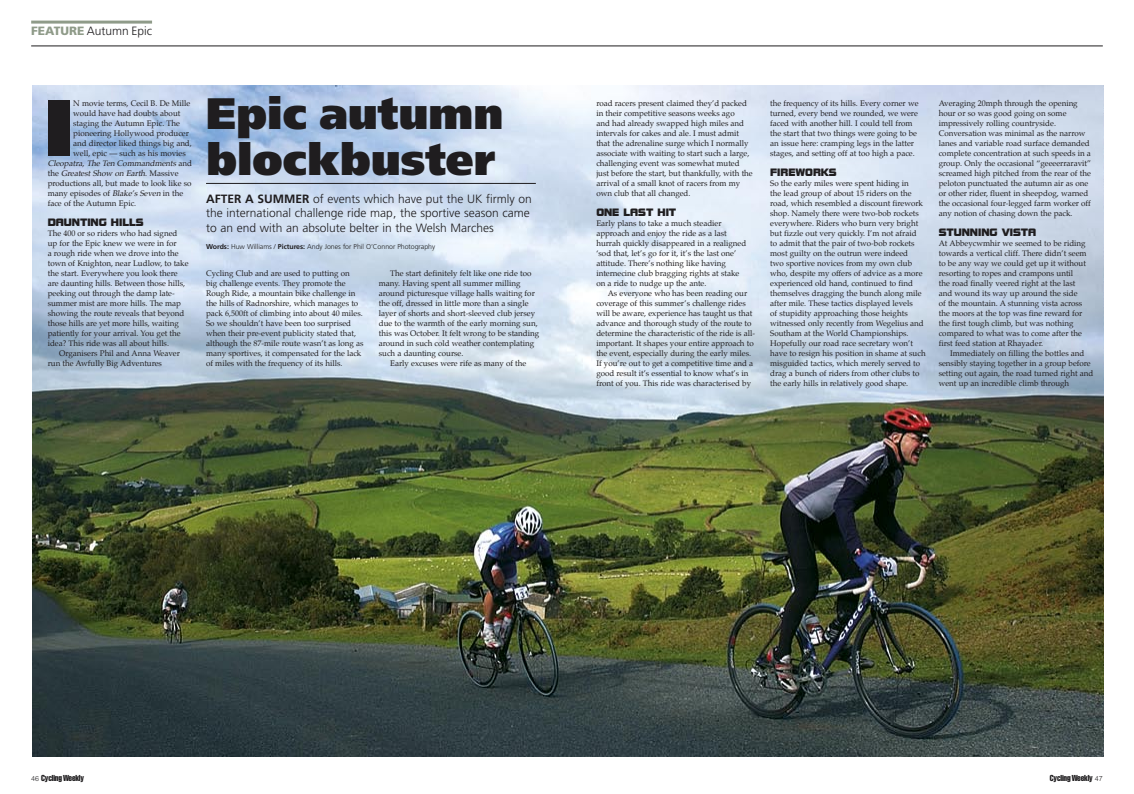
<style>
.page{position:relative;width:1134px;height:794px;background:#fff}
.page>*{position:absolute;margin:0;border:0;box-sizing:border-box;transform-origin:0 0}
.BODY__feature__1st__DROPCAP{font:900 79.6px "Frutiger";color:#1f1d1f}
.HEAD_FRUT_UB{font:900 44px/46px "Frutiger";color:#1f1d1f}
.INTRO{font:300 12px/14.5px "Frutiger";color:#1f1d1f}
.PAGE_FLAG{font:300 12px "Frutiger";color:#1f1d1f}
.CROSSHEAD{font:10px "Bolt Bold IT Cby BT";letter-spacing:-.005em;color:#1f1d1f}
.t1{font:extra-condensed 8.5px "Helvetica";letter-spacing:-.02em;color:#1f1d1f}
.BODY__feature__1st_para{font:8px/10px "Palatino";color:#1f1d1f}
.BODY__feature{font:8px/10px "Palatino";color:#1f1d1f}
.BODY__feature__1st__DROPCAP-2{font:8px "Palatino";color:#1f1d1f}
.BODY__feature__1st__DROPCAP-3{font:italic 8px "Palatino";color:#1f1d1f}
.CREDIT{font:300 7px "Frutiger";letter-spacing:-.005em;color:#1f1d1f}
.s1{font-weight:900;color:#8f9b89}
.s2{font-style:normal}
.s3{font-style:italic}
.s4{font-weight:700}
.s5{font-weight:300;font-stretch:normal;font-size:7px}
</style>
<div class="page">
<hr style="left:31px;top:46px;width:536px;height:1px;background:#1f1d1f">
<hr style="left:567px;top:46px;width:536px;height:1px;background:#1f1d1f">
<hr style="left:31px;top:21px;width:121px;height:3px;background:#8f9b89">
<img style="left:32px;top:85px;width:1072px;height:671px">
<hr style="left:206px;top:183px;width:330px;height:1px;background:#1f1d1f">
<p class="PAGE_FLAG" style="left:31px;top:24px;width:122px"><span class="s1">FEATURE</span> Autumn Epic</p>
<p class="BODY__feature__1st__DROPCAP" style="left:44px;top:80px;width:31px">I</p>
<p class="BODY__feature__1st__DROPCAP-2" style="left:73px;top:98px;width:119px">N movie terms, Cecil B. De Mille</p>
<p class="BODY__feature__1st__DROPCAP-2" style="left:73px;top:108px;width:109px">would have had doubts about</p>
<p class="BODY__feature__1st__DROPCAP-2" style="left:73px;top:118px;width:108px">staging the Autumn Epic. The</p>
<p class="BODY__feature__1st__DROPCAP-2" style="left:73px;top:128px;width:117px">pioneering Hollywood producer</p>
<p class="BODY__feature__1st__DROPCAP-2" style="left:73px;top:138px;width:120px">and director liked things big and,</p>
<p class="BODY__feature__1st__DROPCAP-2" style="left:73px;top:148px;width:114px">well, epic — such as his movies</p>
<p class="BODY__feature__1st__DROPCAP-3" style="left:48px;top:158px;width:146px">Cleopatra<span class="s2">,</span> TheTen Commandments<span class="s2">a n d</span></p>
<p class="BODY__feature__1st__DROPCAP-3" style="left:48px;top:168px;width:132px"><span class="s2">t h e</span> GreatestShow on Earth<span class="s2">. M a s s i v e</span></p>
<p class="BODY__feature__1st__DROPCAP-2" style="left:48px;top:178px;width:145px">productions all, but made to look like so</p>
<p class="BODY__feature__1st__DROPCAP-2" style="left:48px;top:188px;width:137px">many episodes of <span class="s3">Blake’sSeven</span> in the</p>
<p class="BODY__feature__1st__DROPCAP-2" style="left:48px;top:198px;width:90px">face of the Autumn Epic.</p>
<p class="CROSSHEAD" style="left:48px;top:217px;width:97px">DAUNTING HILLS</p>
<p class="BODY__feature__1st_para" style="left:48px;top:229px;width:142px">The 400 or so riders who had signed up for the Epic knew we were in for<br>a rough ride when we drove into the town of Knighton, near Ludlow, to take the start. Everywhere you look there are daunting hills. Between those hills, peeking out through the damp late&shy;summer mist are more hills. The map showing the route reveals that beyond those hills are yet more hills, waiting patiently for your arrival. You get the idea? This ride was all about hills.</p>
<p class="BODY__feature" style="left:48px;top:349px;width:134px;text-indent:11px">Organisers Phil and Anna Weaver run the Awfully Big Adventures</p>
<p class="HEAD_FRUT_UB" style="left:206px;top:90px;width:299px">Epic autumn blockbuster</p>
<p class="INTRO" style="left:206px;top:191px;width:327px"><span class="s4">AFTER A SUMMER</span> of events which have put the UK firmly on the international challenge ride map, the sportive season came to an end with an absolute belter in the Welsh Marches</p>
<p class="CREDIT" style="left:206px;top:243px;width:231px"><span class="s4">Words:</span> Huw Williams / <span class="s4">Pictures:</span> Andy Jones for Phil O’Connor Photography</p>
<p class="BODY__feature" style="left:206px;top:269px;width:159px">Cycling Club and are used to putting on<br>big challenge events. They promote the Rough Ride, a mountain bike challenge in the hills of Radnorshire, which manages to pack 6,500ft of climbing into about 40 miles.<br>So we shouldn’t have been too surprised when their pre-event publicity stated that, although the 87-mile route wasn’t as long as many sportives, it compensated for the lack of miles with the frequency of its hills.</p>
<p class="BODY__feature" style="left:379px;top:269px;width:162px;text-indent:11px">The start definitely felt like one ride too many. Having spent all summer milling around picturesque village halls waiting for the off, dressed in little more than a single layer of shorts and short-sleeved club jersey due to the warmth of the early morning sun, this was October. It felt wrong to be standing around in such cold weather contemplating such a daunting course.</p>
<p class="BODY__feature" style="left:390px;top:359px;width:138px">Early excuses were rife as many of the</p>
<p class="BODY__feature" style="left:596px;top:99px;width:158px">road racers present claimed they’d packed in their competitive seasons weeks ago<br>and had already swapped high miles and intervals for cakes and ale. I must admit that the adrenaline surge which I normally associate with waiting to start such a large, challenging event was somewhat muted just before the start, but thankfully, with the arrival of a small knot of racers from my own club that all changed.</p>
<p class="CROSSHEAD" style="left:596px;top:207px;width:81px">ONE LAST HIT</p>
<p class="BODY__feature__1st_para" style="left:596px;top:219px;width:151px">Early plans to take a much steadier approach and enjoy the ride as a last hurrah quickly disappeared in a realigned ‘sod that, let’s go for it, it’s the last one’ attitude. There’s nothing like having internecine club bragging rights at stake on a ride to nudge up the ante.</p>
<p class="BODY__feature" style="left:596px;top:289px;width:160px;text-indent:11px">As everyone who has been reading our coverage of this summer’s challenge rides will be aware, experience has taught us that advance and thorough study of the route to determine the characteristic of the ride is all&shy;important. It shapes your entire approach to the event, especially during the early miles.<br>If you’re out to get a competitive time and a good result it’s essential to know what’s in front of you. This ride was characterised by</p>
<p class="BODY__feature" style="left:770px;top:99px;width:150px">the frequency of its hills. Every corner we turned, every bend we rounded, we were faced with another hill. I could tell from the start that two things were going to be an issue here: cramping legs in the latter stages, and setting off at too high a pace.</p>
<p class="CROSSHEAD" style="left:770px;top:167px;width:68px">FIREWORKS</p>
<p class="BODY__feature__1st_para" style="left:770px;top:179px;width:157px">So the early miles were spent hiding in<br>the lead group of about 15 riders on the road, which resembled a discount firework shop. Namely there were two-bob rockets everywhere. Riders who burn very bright but fizzle out very quickly. I’m not afraid<br>to admit that the pair of two-bob rockets most guilty on the outrun were indeed<br>two sportive novices from my own club who, despite my offers of advice as a more experienced old hand, continued to find themselves dragging the bunch along mile after mile. These tactics displayed levels<br>of stupidity approaching those heights witnessed only recently from Wegelius and Southam at the World Championships.<br>Hopefully our road race secretary won’t have to resign his position in shame at such misguided tactics, which merely served to drag a bunch of riders from other clubs to the early hills in relatively good shape.</p>
<p class="BODY__feature__1st_para" style="left:939px;top:99px;width:154px">Averaging 20mph through the opening hour or so was good going on some impressively rolling countryside.<br>Conversation was minimal as the narrow lanes and variable road surface demanded complete concentration at such speeds in a group. Only the occasional “geeeerraravit” screamed high pitched from the rear of the peloton punctuated the autumn air as one or other rider, fluent in sheepdog, warned the occasional four-legged farm worker off any notion of chasing down the pack.</p>
<p class="CROSSHEAD" style="left:939px;top:227px;width:99px">STUNNING VISTA</p>
<p class="BODY__feature__1st_para" style="left:939px;top:239px;width:149px">At Abbeycwmhir we seemed to be riding towards a vertical cliff. There didn’t seem to be any way we could get up it without resorting to ropes and crampons until<br>the road finally veered right at the last and wound its way up around the side<br>of the mountain. A stunning vista across the moors at the top was fine reward for the first tough climb, but was nothing compared to what was to come after the first feed station at Rhayader.</p>
<p class="BODY__feature" style="left:939px;top:349px;width:156px;text-indent:11px">Immediately on filling the bottles and sensibly staying together in a group before setting out again, the road turned right and went up an incredible climb through</p>
<p class="t1" style="left:31px;top:772px;width:54px"><span class="s5">46</span> Cycling Weekly</p>
<p class="t1" style="left:1050px;top:772px;width:54px">Cycling Weekly <span class="s5">47</span></p>
</div>
